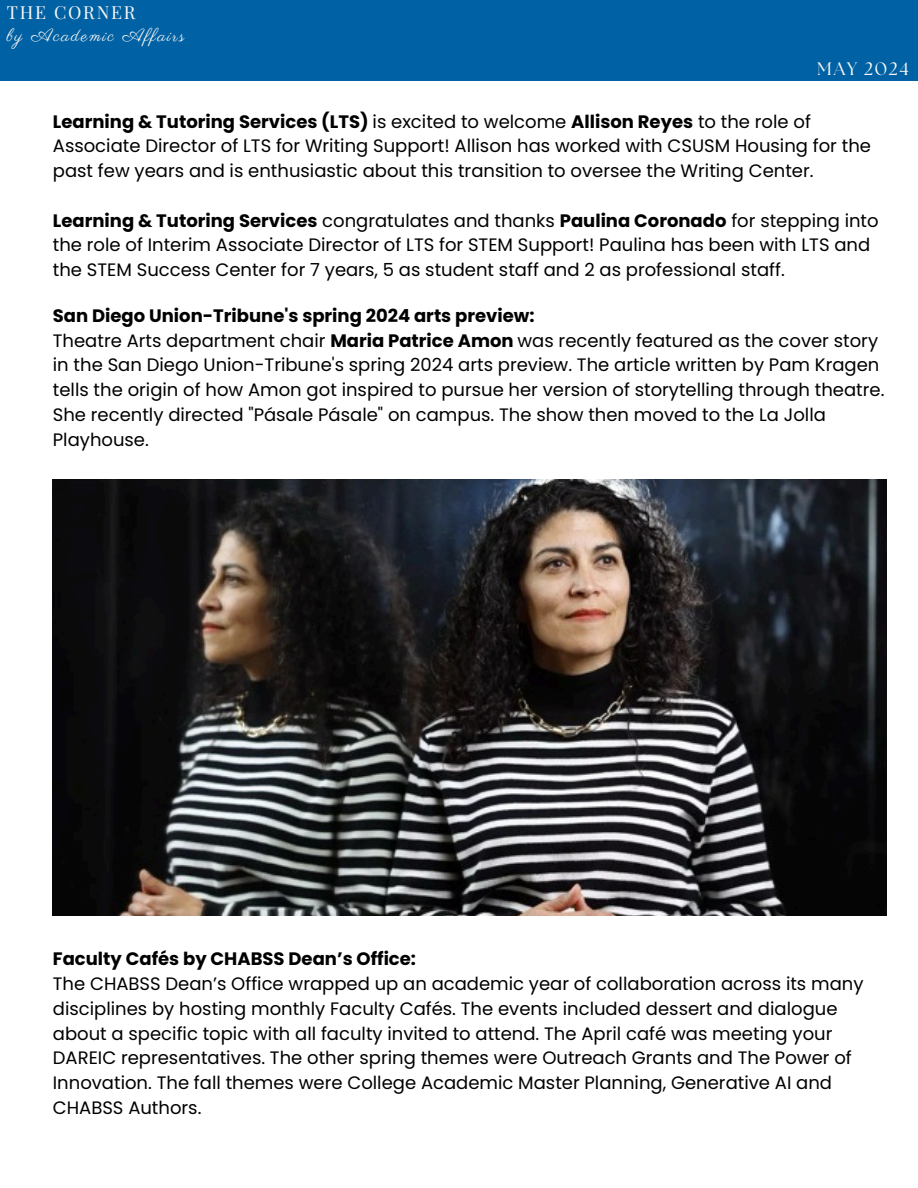
<style>
.page{position:relative;width:918px;height:1188px;background:#fff}
.page>*{position:absolute;margin:0;border:0;box-sizing:border-box;transform-origin:0 0}
.t1{font:18px/24.8px "Poppins";color:#000}
.t2{font:700 18px "Poppins";color:#000}
.t3{font:18px "Parisienne";letter-spacing:.1em;color:#fdf7f3}
.t4{font:18px "Playfair Display";letter-spacing:.095em;color:#fdf7f3}
.t5{font:18px "The Seasons";letter-spacing:.095em;color:#fdf7f3}
.s1{font-weight:700}
</style>
<div class="page">
<img style="left:53px;top:479px;width:834px;height:437px">
<div style="left:0;top:0;width:918px;height:81px;background:#0062a5"></div>
<p class="t4" style="left:7px;top:-1px;width:130px">THE CORNER</p>
<p class="t3" style="left:7px;top:25px;width:179px">by Academic Affairs</p>
<p class="t5" style="left:817px;top:60px;width:93px">MAY 2024</p>
<p class="t1" style="left:53px;top:109px;width:820px"><span class="s1">Learning &amp; Tutoring Services (LTS)</span> is excited to welcome <span class="s1">Allison Reyes</span> to the role of<br>Associate Director of LTS for Writing Support! Allison has worked with CSUSM Housing for the past few years and is enthusiastic about this transition to oversee the Writing Center.</p>
<p class="t1" style="left:53px;top:208px;width:827px"><span class="s1">Learning &amp; Tutoring Services</span> congratulates and thanks <span class="s1">Paulina Coronado</span> for stepping into the role of Interim Associate Director of LTS for STEM Support! Paulina has been with LTS and the STEM Success Center for 7 years, 5 as student staff and 2 as professional staff.</p>
<p class="t2" style="left:53px;top:303px;width:483px">San Diego Union-Tribune's spring 2024 arts preview:</p>
<p class="t1" style="left:53px;top:328px;width:833px">Theatre Arts department chair <span class="s1">Maria Patrice Amon</span> was recently featured as the cover story in the San Diego Union-Tribune's spring 2024 arts preview. The article written by Pam Kragen tells the origin of how Amon got inspired to pursue her version of storytelling through theatre.<br>She recently directed "Pásale Pásale" on campus. The show then moved to the La Jolla Playhouse.</p>
<p class="t2" style="left:53px;top:947px;width:365px">Faculty Cafés by CHABSS Dean’s Office:</p>
<p class="t1" style="left:53px;top:972px;width:812px">The CHABSS Dean’s Office wrapped up an academic year of collaboration across its many disciplines by hosting monthly Faculty Cafés. The events included dessert and dialogue about a specific topic with all faculty invited to attend. The April café was meeting your DAREIC representatives. The other spring themes were Outreach Grants and The Power of Innovation. The fall themes were College Academic Master Planning, Generative AI and CHABSS Authors.</p>
</div>
